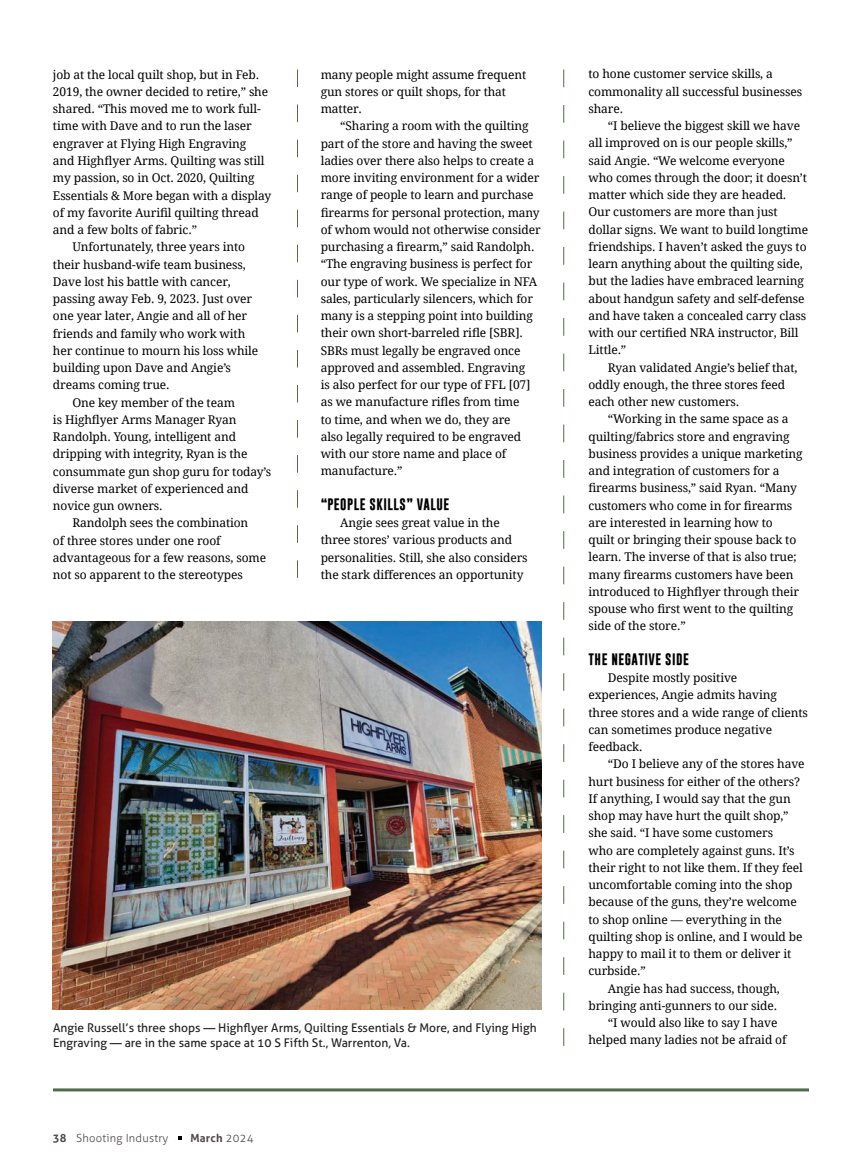
<style>
.page{position:relative;width:862px;height:1173px;background:#fff}
.page>*{position:absolute;margin:0;border:0;box-sizing:border-box;transform-origin:0 0}
.t1{font:12px/17.2px "Droid Serif";letter-spacing:-.01em;color:#000}
.t2{font:12px/14.4px "Aller";color:#231f20}
.t3{font:700 12px "Gobold";letter-spacing:.04em;color:#000}
.t4{font:300 11.25px "Aller";letter-spacing:.02em;color:#504a49}
.t5{font:700 11.25px "Aller";letter-spacing:.02em;color:#504a49}
.s1{font-weight:700}
.s2{font-weight:300}
</style>
<div class="page">
<svg style="left:178px;top:1136px;width:4px;height:4px"></svg>
<svg style="left:297px;top:69px;width:1px;height:509px"></svg>
<svg style="left:563px;top:69px;width:1px;height:977px"></svg>
<hr style="left:53px;top:1088px;width:756px;height:3px;background:#4c6d47">
<img style="left:53px;top:621px;width:488px;height:388px">
<p class="t1" style="left:53px;top:65px;width:220px">job at the local quilt shop, but in Feb.<br>2019, the owner decided to retire,” she shared. “This moved me to work full&shy;time with Dave and to run the laser engraver at Flying High Engraving<br>and Highflyer Arms. Quilting was still my passion, so in Oct. 2020, Quilting Essentials &amp; More began with a display of my favorite Aurifil quilting thread and a few bolts of fabric.”</p>
<p class="t1" style="left:53px;top:238px;width:207px;text-indent:20px">Unfortunately, three years into their husband-wife team business,<br>Dave lost his battle with cancer, passing away Feb. 9, 2023. Just over one year later, Angie and all of her friends and family who work with her continue to mourn his loss while building upon Dave and Angie’s dreams coming true.</p>
<p class="t1" style="left:53px;top:393px;width:220px;text-indent:20px">One key member of the team<br>is Highflyer Arms Manager Ryan<br>Randolph. Young, intelligent and dripping with integrity, Ryan is the consummate gun shop guru for today’s diverse market of experienced and novice gun owners.</p>
<p class="t1" style="left:53px;top:514px;width:215px;text-indent:20px">Randolph sees the combination<br>of three stores under one roof advantageous for a few reasons, some not so apparent to the stereotypes</p>
<p class="t1" style="left:321px;top:65px;width:207px">many people might assume frequent gun stores or quilt shops, for that matter.</p>
<p class="t1" style="left:321px;top:117px;width:221px;text-indent:20px">“Sharing a room with the quilting part of the store and having the sweet ladies over there also helps to create a more inviting environment for a wider range of people to learn and purchase firearms for personal protection, many of whom would not otherwise consider purchasing a firearm,” said Randolph. “The engraving business is perfect for our type of work. We specialize in NFA sales, particularly silencers, which for many is a stepping point into building their own short-barreled rifle [SBR].<br>SBRs must legally be engraved once approved and assembled. Engraving<br>is also perfect for our type of FFL [07] as we manufacture rifles from time<br>to time, and when we do, they are<br>also legally required to be engraved with our store name and place of manufacture.”</p>
<p class="t3" style="left:321px;top:496px;width:130px">“PEOPLE SKILLS” VALUE</p>
<p class="t1" style="left:321px;top:514px;width:208px;text-indent:20px">Angie sees great value in the three stores’ various products and personalities. Still, she also considers the stark differences an opportunity</p>
<p class="t2" style="left:53px;top:1020px;width:485px">Angie Russell’s three shops — Highflyer Arms, Quilting Essentials &amp; More, and Flying High<br>Engraving — are in the same space at 10 S Fifth St., Warrenton, Va.</p>
<p class="t4" style="left:53px;top:1131px;width:117px"><span class="s1">38</span> Shooting Industry</p>
<p class="t5" style="left:190px;top:1130px;width:65px">March <span class="s2">2024</span></p>
<p class="t1" style="left:588px;top:65px;width:215px">to hone customer service skills, a commonality all successful businesses share.</p>
<p class="t1" style="left:588px;top:117px;width:221px;text-indent:20px">“I believe the biggest skill we have all improved on is our people skills,” said Angie. “We welcome everyone who comes through the door; it doesn’t matter which side they are headed.<br>Our customers are more than just dollar signs. We want to build longtime friendships. I haven’t asked the guys to learn anything about the quilting side, but the ladies have embraced learning about handgun safety and self-defense and have taken a concealed carry class with our certified NRA instructor, Bill Little.”</p>
<p class="t1" style="left:588px;top:358px;width:210px;text-indent:20px">Ryan validated Angie’s belief that, oddly enough, the three stores feed each other new customers.</p>
<p class="t1" style="left:588px;top:410px;width:216px;text-indent:20px">“Working in the same space as a quilting/fabrics store and engraving business provides a unique marketing and integration of customers for a firearms business,” said Ryan. “Many customers who come in for firearms are interested in learning how to<br>quilt or bringing their spouse back to learn. The inverse of that is also true; many firearms customers have been introduced to Highflyer through their spouse who first went to the quilting side of the store.”</p>
<p class="t3" style="left:588px;top:651px;width:102px">THE NEGATIVE SIDE</p>
<p class="t1" style="left:588px;top:669px;width:221px;text-indent:20px">Despite mostly positive experiences, Angie admits having three stores and a wide range of clients can sometimes produce negative feedback.</p>
<p class="t1" style="left:588px;top:755px;width:218px;text-indent:20px">“Do I believe any of the stores have hurt business for either of the others?<br>If anything, I would say that the gun shop may have hurt the quilt shop,” she said. “I have some customers<br>who are completely against guns. It’s their right to not like them. If they feel uncomfortable coming into the shop because of the guns, they’re welcome to shop online — everything in the quilting shop is online, and I would be happy to mail it to them or deliver it curbside.”</p>
<p class="t1" style="left:588px;top:979px;width:193px;text-align:right">Angie has had success, though, bringing anti-gunners to our side.</p>
<p class="t1" style="left:588px;top:1014px;width:200px;text-indent:20px">“I would also like to say I have helped many ladies not be afraid of</p>
</div>
